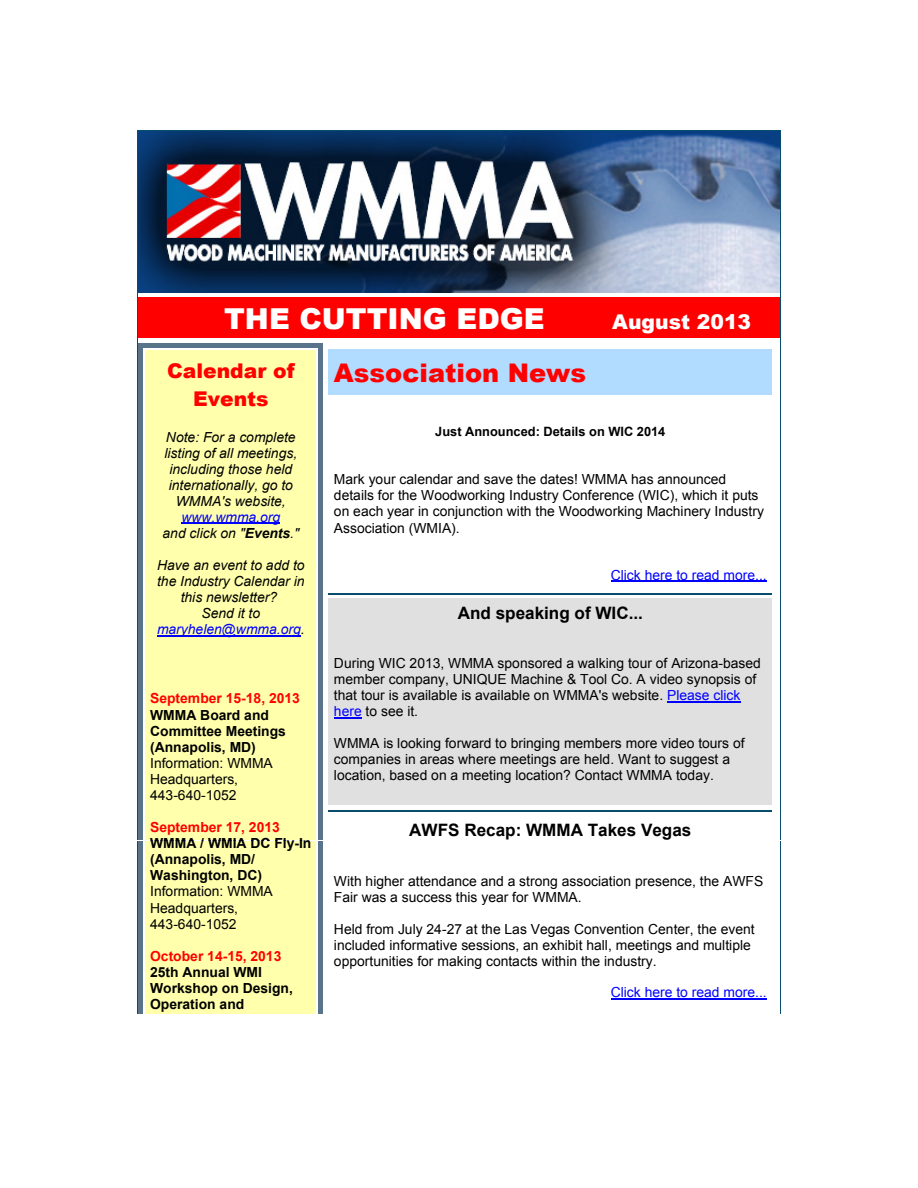
<style>
.page{position:relative;width:918px;height:1188px;background:#fff}
.page>*{position:absolute;margin:0;border:0;box-sizing:border-box;transform-origin:0 0}
.t1{font:900 28.8px "Arial";color:#fff}
.t2{font:900 25.65px "Arial";color:#f00}
.t3{font:900 20.25px/28.8px "Arial";color:#f00;text-align:center}
.t4{font:900 20.25px "Arial";color:#fff}
.t5{font:700 17.1px "Arial";color:#000}
.t6{font:13.95px/16px "Arial";color:#000}
.t7{font:700 13.95px/16px "Arial";color:#000}
.t8{font:italic 13.95px/16px "Arial";color:#000;text-align:center}
.t9{font:13.95px "Arial";color:#00f}
.t10{font:700 13.95px "Arial";color:#f00}
.t11{font:700 12.75px "Arial";color:#000}
.s1{color:#00f}
.s2{font-weight:700}
.s3{color:#f00}
.s4{font-weight:400}
</style>
<div class="page">
<div style="left:138px;top:297px;width:642px;height:41px;background:#f00"></div>
<div style="left:138px;top:343px;width:185px;height:497px;background:#59748a"></div>
<div style="left:144px;top:349px;width:174px;height:491px;background:#ffffac"></div>
<hr style="left:144px;top:349px;width:174px;height:1px;background:#fff">
<hr style="left:144px;top:349px;width:1px;height:491px;background:#fff">
<hr style="left:317px;top:349px;width:1px;height:491px;background:#fff">
<div style="left:329px;top:349px;width:443px;height:46px;background:#b2dcff"></div>
<hr style="left:329px;top:593px;width:443px;height:1px;background:#084d6b">
<div style="left:329px;top:599px;width:443px;height:206px;background:#e0e0e0"></div>
<hr style="left:329px;top:810px;width:443px;height:1px;background:#084d6b">
<img style="left:138px;top:132px;width:642px;height:160px">
<hr style="left:181px;top:523px;width:99px;height:1px;background:#00f">
<hr style="left:157px;top:635px;width:144px;height:1px;background:#00f">
<hr style="left:611px;top:581px;width:156px;height:1px;background:#00f">
<hr style="left:667px;top:701px;width:73px;height:1px;background:#00f">
<svg style="left:334px;top:717px;width:28px;height:1px"></svg>
<div style="left:138px;top:841px;width:185px;height:173px;background:#59748a"></div>
<div style="left:144px;top:841px;width:174px;height:173px;background:#ffffac"></div>
<hr style="left:144px;top:841px;width:1px;height:173px;background:#fff">
<hr style="left:317px;top:841px;width:1px;height:173px;background:#fff">
<hr style="left:611px;top:998px;width:156px;height:1px;background:#00f">
<p class="t1" style="left:224px;top:298px;width:322px">THE CUTTING EDGE</p>
<p class="t4" style="left:612px;top:308px;width:140px">August 2013</p>
<p class="t3" style="left:167px;top:355px;width:129px">Calendar of<br>Events</p>
<p class="t8" style="left:163px;top:429px;width:138px">Note: For a complete listing of all meetings, including those held internationally, go to<br>WMMA's website, <span class="s1">www.wmma.org<br></span>and click on "<span class="s2">Events</span>."</p>
<p class="t8" style="left:157px;top:557px;width:149px">Have an event to add to the Industry Calendar in this newsletter?<br>Send it to <span class="s1">maryhelen@wmma.org</span>.</p>
<p class="t2" style="left:334px;top:354px;width:254px">Association News</p>
<p class="t11" style="left:435px;top:423px;width:232px">Just Announced: Details on WIC 2014</p>
<p class="t6" style="left:334px;top:472px;width:432px">Mark your calendar and save the dates! WMMA has announced details for the Woodworking Industry Conference (WIC), which it puts on each year in conjunction with the Woodworking Machinery Industry Association (WMIA).</p>
<p class="t9" style="left:611px;top:565px;width:157px">Click here to read more...</p>
<p class="t5" style="left:458px;top:602px;width:187px">And speaking of WIC...</p>
<p class="t6" style="left:334px;top:655px;width:428px">During WIC 2013, WMMA sponsored a walking tour of Arizona-based member company, UNIQUE Machine &amp; Tool Co. A video synopsis of that tour is available is available on WMMA's website. <span class="s1">Please click here</span> to see it.</p>
<p class="t6" style="left:334px;top:736px;width:412px">WMMA is looking forward to bringing members more video tours of companies in areas where meetings are held. Want to suggest a location, based on a meeting location? Contact WMMA today.</p>
<p class="t7" style="left:150px;top:691px;width:151px"><span class="s3">September 15-18, 2013<br></span>WMMA Board and<br>Committee Meetings (Annapolis, MD)<br><span class="s4">Information: WMMA<br>Headquarters,<br>443-640-1052</span></p>
<p class="t10" style="left:150px;top:818px;width:131px">September 17, 2013</p>
<p class="t5" style="left:409px;top:819px;width:284px">AWFS Recap: WMMA Takes Vegas</p>
<p class="t7" style="left:150px;top:836px;width:163px">WMMA / WMIA DC Fly-In (Annapolis, MD/<br>Washington, DC)<br><span class="s4">Information: WMMA<br>Headquarters,<br>443-640-1052</span></p>
<p class="t7" style="left:150px;top:948px;width:144px"><span class="s3">October 14-15, 2013<br></span>25th Annual WMI<br>Workshop on Design,<br>Operation and</p>
<p class="t6" style="left:334px;top:873px;width:431px">With higher attendance and a strong association presence, the AWFS<br>Fair was a success this year for WMMA.</p>
<p class="t6" style="left:334px;top:921px;width:422px">Held from July 24-27 at the Las Vegas Convention Center, the event included informative sessions, an exhibit hall, meetings and multiple opportunities for making contacts within the industry.</p>
<p class="t9" style="left:611px;top:983px;width:157px">Click here to read more...</p>
</div>
